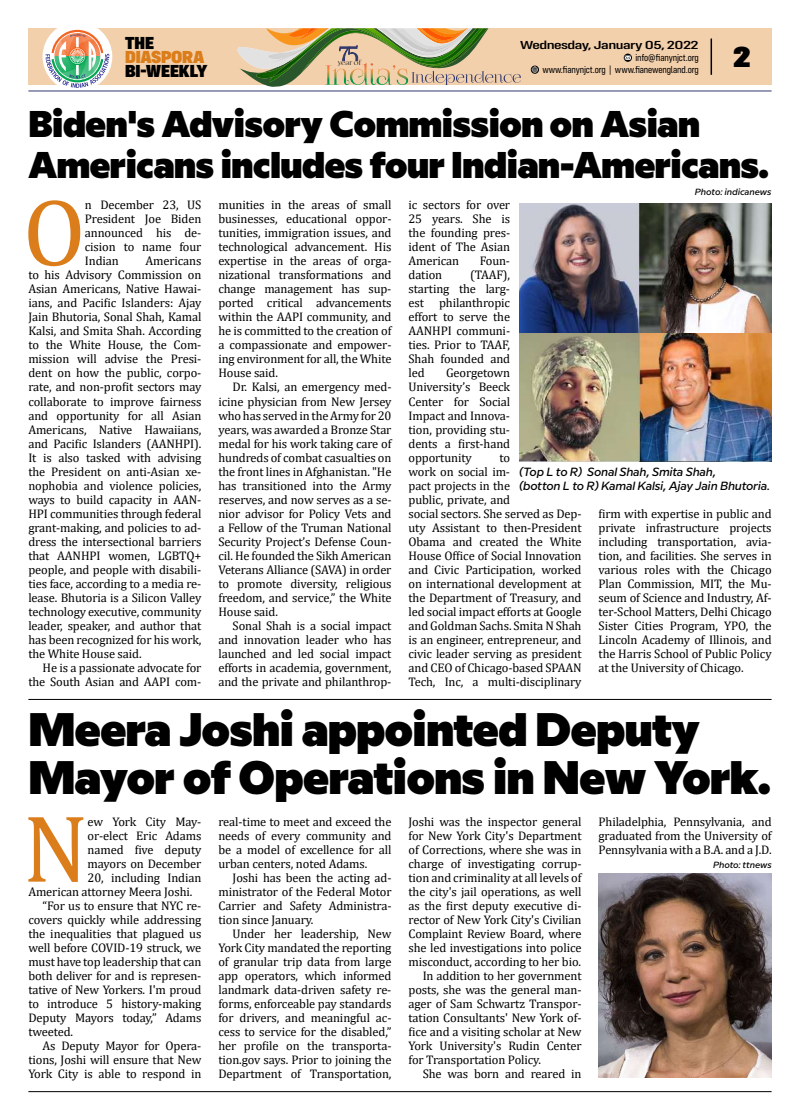
<style>
.page{position:relative;width:800px;height:1120px;background:#fff}
.page>*{position:absolute;margin:0;border:0;box-sizing:border-box;transform-origin:0 0}
.t1{font:96.5px "Cambria";color:#da7d1a}
.t2{font:900 47px/48px "Milliard";letter-spacing:-.01em;color:#000}
.t3{font:900 37.2px/41px "Milliard";letter-spacing:-.01em;color:#000}
.t4{font:900 30px "Config Condensed";color:#000;scale:1.3 1}
.t5{font:900 18px "Config Condensed";letter-spacing:-.035em;color:#000;scale:1.2 1}
.t6{font:900 18px "Config Condensed";letter-spacing:-.03em;color:#da7d1a;scale:1.2 1}
.t7{font:12.5px/14px "Cambria";letter-spacing:-.01em;color:#000;text-align:justify}
.t8{font:500 12px "Config Condensed";letter-spacing:-.03em;color:#000;scale:1.5 1}
.t9{font:italic 500 11.9px/14px "Milliard";letter-spacing:-.015em;color:#000}
.t10{font:10px/12px "Config Condensed";letter-spacing:-.01em;color:#000;text-align:right}
.t11{font:italic 500 9px "Milliard";letter-spacing:-.005em;color:#000}
.t12{font:6.4px "Foglihten No 07";color:#000}
</style>
<div class="page">
<div style="left:28px;top:28px;width:743px;height:57px;background:#f3d0ac"></div>
<div style="left:43px;top:22px;width:69px;height:69px;background:#fff;border-radius:50%"></div>
<svg style="left:45px;top:30px;width:64px;height:58px"></svg>
<hr style="left:28px;top:91px;width:743px;height:1px;background:#31396d">
<svg style="left:623px;top:54px;width:8px;height:8px"></svg>
<svg style="left:624px;top:56px;width:6px;height:4px"></svg>
<svg style="left:237px;top:28px;width:302px;height:59px"></svg>
<hr style="left:710px;top:39px;width:1px;height:36px;background:#000">
<hr style="left:28px;top:1091px;width:743px;height:1px;background:#000">
<img style="left:519px;top:203px;width:252px;height:258px">
<img style="left:598px;top:873px;width:173px;height:204px">
<hr style="left:28px;top:699px;width:743px;height:1px;background:#000">
<h3 class="t5" style="left:125px;top:32px;width:26px">THE</h3>
<h3 class="t6" style="left:125px;top:46px;width:68px">DIASPORA</h3>
<h3 class="t5" style="left:125px;top:60px;width:70px">BI-WEEKLY</h3>
<p class="t8" style="left:520px;top:38px;width:121px">Wednesday, January 05, 2022</p>
<p class="t10" style="left:542px;top:51px;width:158px">info@fianynjct.org<br>www.fianynjct.org | www.fianewengland.org</p>
<h3 class="t3" style="left:28px;top:100px;width:741px">Biden's Advisory Commission on Asian<br>Americans includes four Indian-Americans.</h3>
<h1 class="t1" style="left:23px;top:176px;width:65px">O</h1>
<p class="t7" style="left:85px;top:198px;width:118px">n December 23, US President Joe Biden announced his de&shy;cision to name four Indian</p>
<h3 class="t4" style="left:732px;top:39px;width:15px">2</h3>
<p class="t12" style="left:338px;top:59px;width:25px">year of</p>
<p class="t11" style="left:694px;top:186px;width:78px">Photo: indicanews</p>
<p class="t7" style="left:218px;top:198px;width:174px">munities in the areas of small businesses, educational oppor&shy;tunities, immigration issues, and technological advancement. His expertise in the areas of orga&shy;nizational transformations and change management has sup&shy;ported critical advancements within the AAPI community, and he is committed to the creation of a compassionate and empower&shy;ing environment for all, the White House said.</p>
<p class="t7" style="left:218px;top:380px;width:174px;text-indent:14px">Dr. Kalsi, an emergency med&shy;icine physician from New Jersey who has served in the Army for 20 years, was awarded a Bronze Star medal for his work taking care of hundreds of combat casualties on the front lines in Afghanistan. "He has transitioned into the Army reserves, and now serves as a se&shy;nior advisor for Policy Vets and a Fellow of the Truman National Security Project’s Defense Coun&shy;cil. He founded the Sikh American Veterans Alliance (SAVA) in order to promote diversity, religious freedom, and service,” the White House said.</p>
<p class="t7" style="left:218px;top:618px;width:174px;text-indent:14px">Sonal Shah is a social impact and innovation leader who has launched and led social impact efforts in academia, government, and the private and philanthrop-</p>
<p class="t7" style="left:408px;top:198px;width:103px">ic sectors for over 25 years. She is the founding pres&shy;ident of The Asian American</p>
<p class="t7" style="left:28px;top:254px;width:174px;text-indent:117px">Americans to his Advisory Commission on Asian Americans, Native Hawai&shy;ians, and Pacific Islanders: Ajay Jain Bhutoria, Sonal Shah, Kamal Kalsi, and Smita Shah. According to the White House, the Com&shy;mission will advise the Presi&shy;dent on how the public, corpo&shy;rate, and non-profit sectors may collaborate to improve fairness and opportunity for all Asian Americans, Native Hawaiians, and Pacific Islanders (AANHPI).<br>It is also tasked with advising the President on anti-Asian xe&shy;nophobia and violence policies, ways to build capacity in AAN-HPI communities through federal grant-making, and policies to ad&shy;dress the intersectional barriers that AANHPI women, LGBTQ+ people, and people with disabili&shy;ties face, according to a media re&shy;lease. Bhutoria is a Silicon Valley technology executive, community leader, speaker, and author that has been recognized for his work, the White House said.</p>
<p class="t7" style="left:28px;top:660px;width:174px;text-align:right">He is a passionate advocate for the South Asian and AAPI com-</p>
<p class="t7" style="left:479px;top:254px;width:32px">Foun-</p>
<p class="t7" style="left:408px;top:268px;width:103px;text-indent:61px">(TAAF), starting the larg&shy;est philanthropic effort to serve the AANHPI communi&shy;ties. Prior to TAAF, Shah founded and led</p>
<p class="t7" style="left:408px;top:268px;width:35px">dation</p>
<p class="t7" style="left:408px;top:366px;width:103px;text-indent:38px">Georgetown University’s Beeck Center for Social Impact and Innova&shy;tion, providing stu&shy;dents a first-hand opportunity</p>
<p class="t7" style="left:408px;top:450px;width:174px;text-align:left;text-indent:91px">to<br>work on social im-<br>pact projects in the<br>public, private, and<br>social sectors. She served as Dep&shy;uty Assistant to then-President<br>Obama and created the White<br>House Office of Social Innovation and Civic Participation, worked on international development at the Department of Treasury, and led social impact efforts at Google and Goldman Sachs. Smita N Shah is an engineer, entrepreneur, and civic leader serving as president and CEO of Chicago-based SPAAN<br>Tech, Inc, a multi-disciplinary</p>
<p class="t9" style="left:519px;top:463px;width:252px">(Top L to R) Sonal Shah, Smita Shah,<br>(botton L to R) Kamal Kalsi, Ajay Jain Bhutoria.</p>
<p class="t7" style="left:598px;top:506px;width:174px">firm with expertise in public and private infrastructure projects including transportation, avia&shy;tion, and facilities. She serves in various roles with the Chicago Plan Commission, MIT, the Mu&shy;seum of Science and Industry, Af&shy;ter-School Matters, Delhi Chicago Sister Cities Program, YPO, the Lincoln Academy of Illinois, and the Harris School of Public Policy at the University of Chicago.</p>
<h2 class="t2" style="left:28px;top:702px;width:743px">Meera Joshi appointed Deputy<br>Mayor of Operations in New York.</h2>
<h1 class="t1" style="left:23px;top:792px;width:67px">N</h1>
<p class="t7" style="left:88px;top:814px;width:115px">ew York City May-</p>
<p class="t7" style="left:218px;top:814px;width:174px">real-time to meet and exceed the needs of every community and be a model of excellence for all urban centers, noted Adams.</p>
<p class="t7" style="left:218px;top:870px;width:174px;text-indent:14px">Joshi has been the acting ad&shy;ministrator of the Federal Motor Carrier and Safety Administra&shy;tion since January.</p>
<p class="t7" style="left:218px;top:926px;width:174px;text-indent:14px">Under her leadership, New York City mandated the reporting of granular trip data from large app operators, which informed landmark data-driven safety re&shy;forms, enforceable pay standards for drivers, and meaningful ac&shy;cess to service for the disabled,” her profile on the transporta&shy;tion.gov says. Prior to joining the Department of Transportation,</p>
<p class="t7" style="left:408px;top:814px;width:174px">Joshi was the inspector general</p>
<p class="t7" style="left:408px;top:828px;width:174px">for New York City's Department</p>
<p class="t7" style="left:408px;top:842px;width:174px">of Corrections, where she was in</p>
<p class="t7" style="left:408px;top:856px;width:174px">charge of investigating corrup-</p>
<p class="t7" style="left:408px;top:870px;width:174px">tion and criminality at all levels of</p>
<p class="t7" style="left:408px;top:884px;width:174px">the city's jail operations, as well</p>
<p class="t7" style="left:408px;top:898px;width:174px">as the first deputy executive di-</p>
<p class="t7" style="left:408px;top:912px;width:174px">rector of New York City's Civilian</p>
<p class="t7" style="left:408px;top:926px;width:174px">Complaint Review Board, where</p>
<p class="t7" style="left:408px;top:940px;width:174px">she led investigations into police</p>
<p class="t7" style="left:408px;top:954px;width:174px">misconduct, according to her bio.</p>
<p class="t7" style="left:422px;top:968px;width:160px">In addition to her government</p>
<p class="t7" style="left:408px;top:982px;width:174px">posts, she was the general man-</p>
<p class="t7" style="left:408px;top:996px;width:174px">ager of Sam Schwartz Transpor-</p>
<p class="t7" style="left:408px;top:1010px;width:174px">tation Consultants' New York of-</p>
<p class="t7" style="left:408px;top:1024px;width:174px">fice and a visiting scholar at New</p>
<p class="t7" style="left:408px;top:1038px;width:174px">York University's Rudin Center</p>
<p class="t7" style="left:408px;top:1052px;width:134px">for Transportation Policy.</p>
<p class="t7" style="left:422px;top:1066px;width:160px">She was born and reared in</p>
<p class="t7" style="left:598px;top:814px;width:174px">Philadelphia, Pennsylvania, and graduated from the University of Pennsylvania with a B.A. and a J.D.</p>
<p class="t11" style="left:713px;top:858px;width:60px">Photo: ttnews</p>
<p class="t7" style="left:88px;top:828px;width:115px">or-elect Eric Adams</p>
<p class="t7" style="left:88px;top:842px;width:115px">named five deputy</p>
<p class="t7" style="left:88px;top:856px;width:115px">mayors on December</p>
<p class="t7" style="left:88px;top:870px;width:115px">20, including Indian</p>
<p class="t7" style="left:28px;top:884px;width:165px">American attorney Meera Joshi.</p>
<p class="t7" style="left:43px;top:898px;width:160px">“For us to ensure that NYC re-</p>
<p class="t7" style="left:28px;top:912px;width:174px">covers quickly while addressing</p>
<p class="t7" style="left:28px;top:926px;width:174px">the inequalities that plagued us</p>
<p class="t7" style="left:28px;top:940px;width:174px">well before COVID-19 struck, we</p>
<p class="t7" style="left:28px;top:954px;width:174px">must have top leadership that can</p>
<p class="t7" style="left:28px;top:968px;width:174px">both deliver for and is represen-</p>
<p class="t7" style="left:28px;top:982px;width:174px">tative of New Yorkers. I'm proud</p>
<p class="t7" style="left:28px;top:996px;width:174px">to introduce 5 history-making</p>
<p class="t7" style="left:28px;top:1010px;width:174px">Deputy Mayors today,” Adams</p>
<p class="t7" style="left:28px;top:1024px;width:46px">tweeted.</p>
<p class="t7" style="left:43px;top:1038px;width:160px">As Deputy Mayor for Opera-</p>
<p class="t7" style="left:28px;top:1052px;width:174px">tions, Joshi will ensure that New</p>
<p class="t7" style="left:28px;top:1066px;width:174px">York City is able to respond in</p>
</div>
